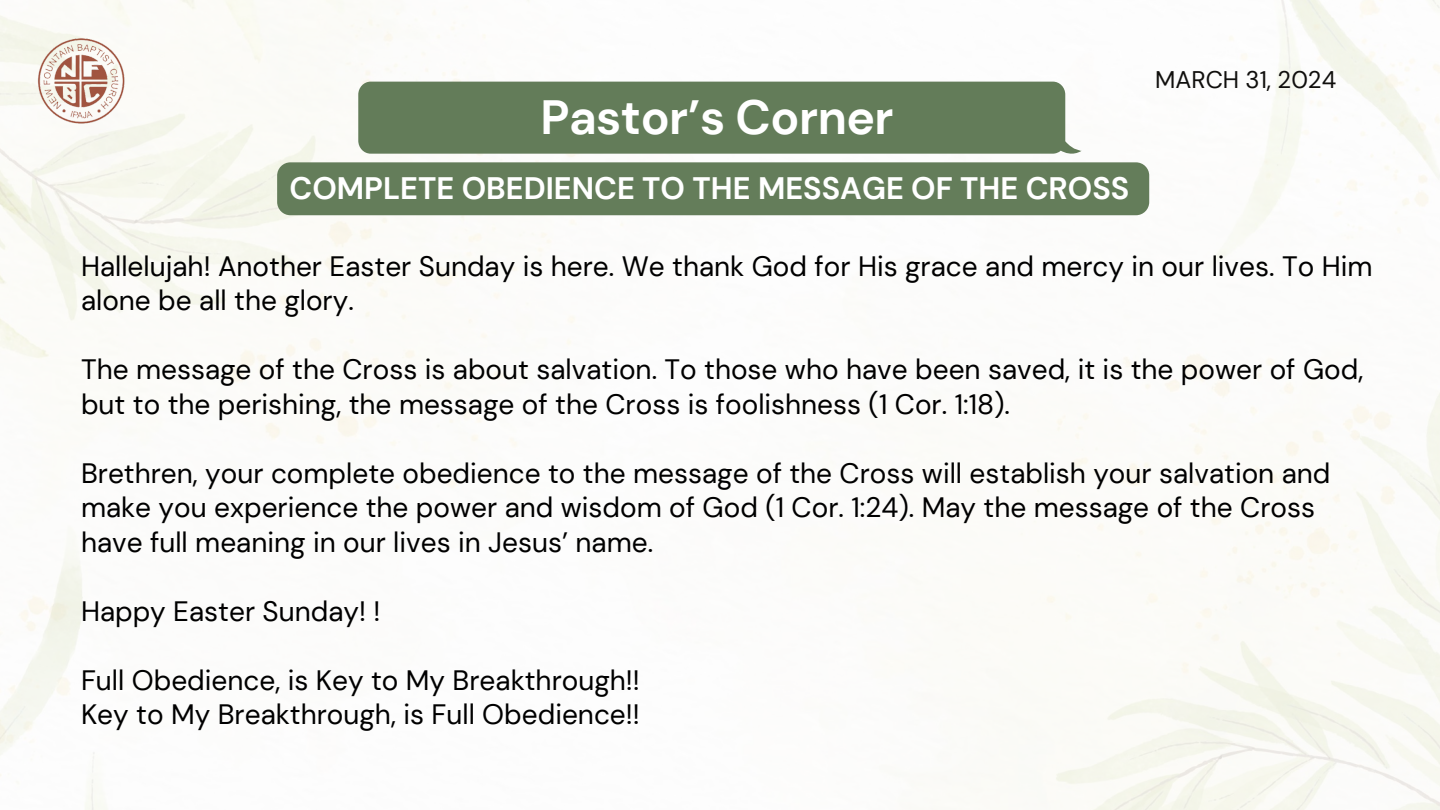
<style>
.page{position:relative;width:1440px;height:810px;background:#fff}
.page>*{position:absolute;margin:0;border:0;box-sizing:border-box;transform-origin:0 0}
.t1{font:700 48px "DM Sans";letter-spacing:-.01em;color:#fff}
.t2{font:700 31px "DM Sans";color:#fff}
.t3{font:28px/34.5px "DM Sans";color:#000}
.t4{font:24px "DM Sans";color:#100f0d}
</style>
<div class="page">
<div style="left:358px;top:82px;width:724px;height:72px;background:#637c59"></div>
<img style="left:37px;top:37px;width:88px;height:88px">
<div style="left:277px;top:162px;width:872px;height:53px;background:#637c59;border-radius:13px"></div>
<p class="t1" style="left:540px;top:86px;width:355px">Pastor’s Corner</p>
<h3 class="t2" style="left:290px;top:169px;width:841px">COMPLETE OBEDIENCE TO THE MESSAGE OF THE CROSS</h3>
<p class="t4" style="left:1155px;top:64px;width:182px">MARCH 31, 2024</p>
<h2 class="t3" style="left:81px;top:249px;width:1293px">Hallelujah! Another Easter Sunday is here. We thank God for His grace and mercy in our lives. To Him alone be all the glory.</h2>
<h3 class="t3" style="left:81px;top:352px;width:1284px">The message of the Cross is about salvation. To those who have been saved, it is the power of God, but to the perishing, the message of the Cross is foolishness (1 Cor. 1:18).</h3>
<h3 class="t3" style="left:81px;top:456px;width:1251px">Brethren, your complete obedience to the message of the Cross will establish your salvation and make you experience the power and wisdom of God (1 Cor. 1:24). May the message of the Cross have full meaning in our lives in Jesus’ name.</h3>
<h3 class="t3" style="left:81px;top:594px;width:301px">Happy Easter Sunday! !</h3>
<h3 class="t3" style="left:81px;top:663px;width:560px">Full Obedience, is Key to My Breakthrough!!<br>Key to My Breakthrough, is Full Obedience!!</h3>
</div>
